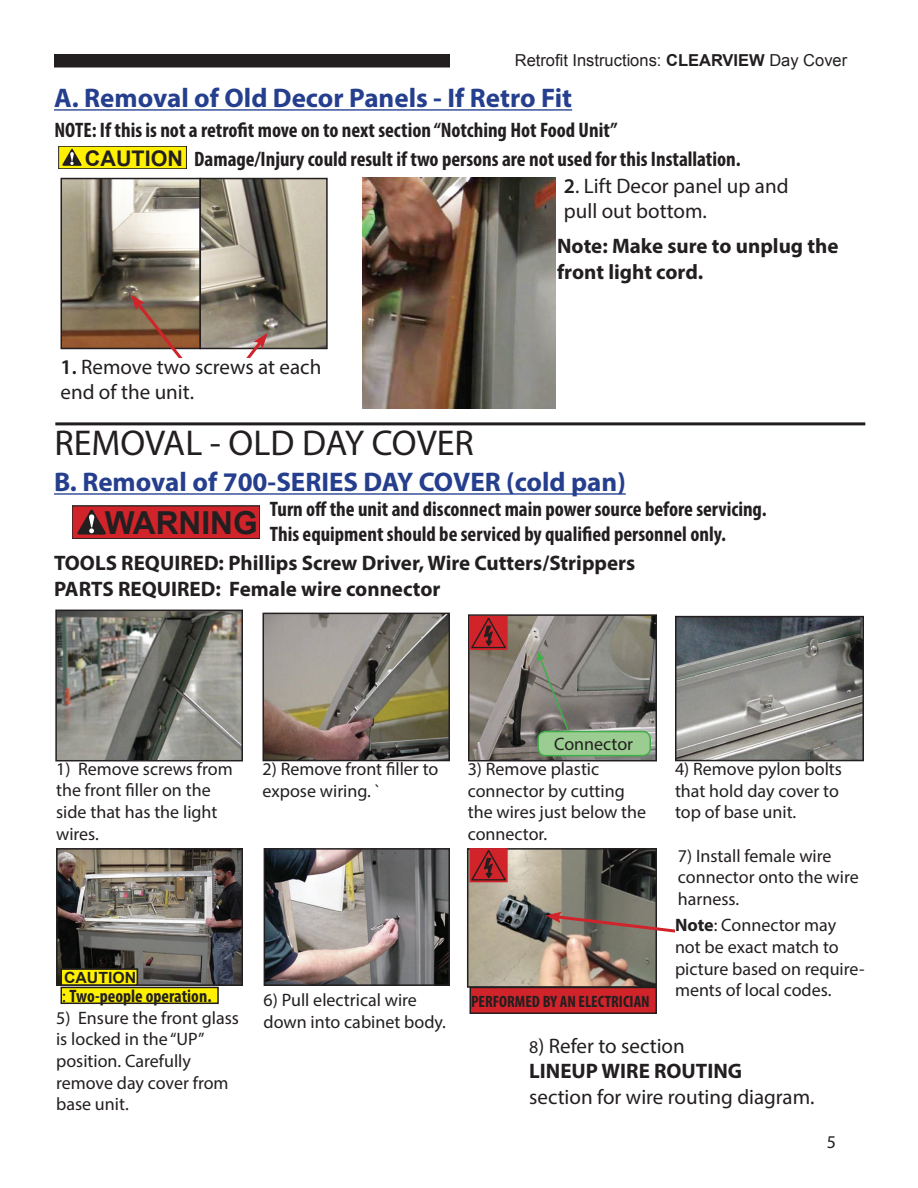
<style>
.page{position:relative;width:918px;height:1188px;background:#fff}
.page>*{position:absolute;margin:0;border:0;box-sizing:border-box;transform-origin:0 0}
.t1{font:36px "Myriad Pro";color:#231f20}
.t2{font:700 31.65px "Arial";color:#231f20}
.t3{font:700 27px "Myriad Pro";color:#253f8e}
.t4{font:700 condensed 21px/28.3px "Myriad Pro";color:#231f20}
.t5{font:700 21px/25.2px "Myriad Pro";color:#231f20}
.t6{font:21px/25.2px "Myriad Pro";color:#231f20}
.t7{font:18px/21.6px "Myriad Pro";color:#231f20}
.t8{font:700 condensed 18px "Myriad Pro";color:#231f20}
.t9{font:16.5px "Arial";color:#231f20}
.t10{font:700 condensed 16.5px "Myriad Pro";color:#231f20}
.t11{font:700 15.45px "Arial";color:#231f20}
.s1{font-weight:700}
.s2{font-family:"Arial";font-stretch:normal;font-size:21.45px}
.s3{font-weight:600}
.s4{font-weight:400;font-stretch:normal}
.s5{font-weight:400;font-size:18px}
.s6{font-weight:400}
</style>
<div class="page">
<div style="left:54px;top:54px;width:396px;height:14px;background:#231f20"></div>
<hr style="left:54px;top:493px;width:572px;height:2px;background:#253f8e">
<div style="left:72px;top:506px;width:188px;height:33px;background:#d1232a"></div>
<svg style="left:77px;top:510px;width:29px;height:25px"></svg>
<div style="left:72px;top:506px;width:188px;height:33px;border:1px solid #231f20"></div>
<img style="left:58px;top:613px;width:182px;height:145px">
<div style="left:55px;top:610px;width:188px;height:151px;border:2px solid #231f20"></div>
<img style="left:265px;top:616px;width:182px;height:142px">
<div style="left:262px;top:613px;width:188px;height:148px;border:2px solid #231f20"></div>
<img style="left:471px;top:617px;width:183px;height:141px">
<div style="left:468px;top:614px;width:189px;height:147px;border:2px solid #231f20"></div>
<img style="left:678px;top:619px;width:183px;height:139px">
<div style="left:675px;top:616px;width:189px;height:145px;border:2px solid #231f20"></div>
<img style="left:59px;top:851px;width:181px;height:132px">
<div style="left:56px;top:848px;width:187px;height:138px;border:2px solid #231f20"></div>
<img style="left:267px;top:851px;width:180px;height:132px">
<div style="left:264px;top:848px;width:186px;height:138px;border:2px solid #231f20"></div>
<img style="left:470px;top:851px;width:184px;height:134px">
<div style="left:467px;top:848px;width:190px;height:140px;border:2px solid #231f20"></div>
<svg style="left:473px;top:619px;width:32px;height:28px"></svg>
<div style="left:470px;top:616px;width:38px;height:34px;border:2px solid #d1232a"></div>
<svg style="left:473px;top:851px;width:32px;height:28px"></svg>
<div style="left:470px;top:848px;width:38px;height:34px;border:2px solid #d1232a"></div>
<svg style="left:537px;top:651px;width:35px;height:85px;background:#818279"></svg>
<div style="left:538px;top:732px;width:112px;height:24px;background:#9bcc91;border-radius:8px"></div>
<div style="left:537px;top:731px;width:114px;height:25px;border:2px solid #40ae49;border-radius:8px"></div>
<div style="left:61px;top:969px;width:76px;height:16px;background:#fff101"></div>
<div style="left:61px;top:968px;width:77px;height:18px;border:2px solid #231f20"></div>
<div style="left:61px;top:987px;width:157px;height:16px;background:#fff101"></div>
<div style="left:61px;top:987px;width:158px;height:17px;border:2px solid #231f20"></div>
<div style="left:470px;top:987px;width:186px;height:26px;background:#d1232a"></div>
<div style="left:470px;top:987px;width:187px;height:27px;border:2px solid #231f20"></div>
<svg style="left:546px;top:912px;width:129px;height:28px;background:#927c74"></svg>
<hr style="left:54px;top:109px;width:518px;height:2px;background:#253f8e">
<div style="left:59px;top:146px;width:127px;height:23px;background:#fff101"></div>
<svg style="left:62px;top:149px;width:20px;height:17px"></svg>
<div style="left:59px;top:146px;width:127px;height:23px;border:1px solid #231f20"></div>
<img style="left:64px;top:181px;width:134px;height:165px">
<div style="left:61px;top:178px;width:140px;height:171px;border:2px solid #231f20"></div>
<svg style="left:203px;top:181px;width:122px;height:165px;background:#938b7c"></svg>
<div style="left:200px;top:178px;width:128px;height:171px;border:2px solid #231f20"></div>
<svg style="left:131px;top:294px;width:72px;height:64px;background:#977661"></svg>
<svg style="left:226px;top:333px;width:42px;height:25px"></svg>
<img style="left:363px;top:178px;width:192px;height:231px">
<hr style="left:55px;top:422px;width:810px;height:3px;background:#231f20">
<p class="t9" style="left:515px;top:49px;width:334px">Retrofit Instructions: <span class="s1">CLEARVIEW</span> Day Cover</p>
<h3 class="t3" style="left:54px;top:81px;width:520px">A. Removal of Old Decor Panels - If Retro Fit</h3>
<p class="t4" style="left:85px;top:116px;width:657px;text-indent:-31px">NOTE: If this is not a retrofit move on to next section “Notching Hot Food Unit”<br><span class="s2">CAUTION</span> Damage/Injury could result if two persons are not used for this Installation.</p>
<p class="t6" style="left:61px;top:354px;width:262px"><span class="s3">1.</span> Remove two screws at each end of the unit.</p>
<p class="t6" style="left:564px;top:173px;width:226px"><span class="s3">2</span>. Lift Decor panel up and pull out bottom.</p>
<p class="t5" style="left:557px;top:233px;width:283px">Note: Make sure to unplug the front light cord.</p>
<h1 class="t1" style="left:54px;top:420px;width:421px">REMOVAL - OLD DAY COVER</h1>
<h3 class="t3" style="left:54px;top:465px;width:573px">B. Removal of 700-SERIES DAY COVER (cold pan)</h3>
<p class="t4" style="left:270px;top:494px;width:498px">Turn off the unit and disconnect main power source before servicing.</p>
<h2 class="t2" style="left:105px;top:502px;width:154px">WARNING</h2>
<p class="t4" style="left:270px;top:519px;width:458px">This equipment should be serviced by qualified personnel only.</p>
<p class="t5" style="left:54px;top:550px;width:583px">TOOLS REQUIRED: Phillips Screw Driver, Wire Cutters/Strippers<br>PARTS REQUIRED: Female wire connector</p>
<p class="t7" style="left:554px;top:733px;width:81px">Connector</p>
<p class="t7" style="left:56px;top:758px;width:178px">1) Remove screws from the front filler on the side that has the light wires.</p>
<p class="t7" style="left:263px;top:758px;width:177px">2) Remove front filler to expose wiring. `</p>
<p class="t7" style="left:468px;top:758px;width:180px">3) Remove plastic connector by cutting the wires just below the connector.</p>
<p class="t7" style="left:675px;top:758px;width:169px">4) Remove pylon bolts that hold day cover to top of base unit.</p>
<p class="t7" style="left:678px;top:845px;width:182px">7) Install female wire connector onto the wire harness.</p>
<p class="t7" style="left:675px;top:914px;width:191px"><span class="s1">Note</span>: Connector may not be exact match to picture based on require&shy;ments of local codes.</p>
<p class="t11" style="left:64px;top:967px;width:74px">CAUTION</p>
<p class="t8" style="left:62px;top:984px;width:151px"><span class="s4">:</span> Two-people operation.</p>
<p class="t7" style="left:264px;top:989px;width:184px">6) Pull electrical wire down into cabinet body.</p>
<p class="t10" style="left:471px;top:991px;width:180px">PERFORMED BY AN ELECTRICIAN</p>
<p class="t7" style="left:56px;top:1007px;width:184px">5) Ensure the front glass is locked in the “UP” position. Carefully remove day cover from base unit.</p>
<p class="t5" style="left:529px;top:1033px;width:215px"><span class="s5">8</span><span class="s6">) Refer to section<br></span>LINEUP WIRE ROUTING</p>
<p class="t6" style="left:529px;top:1084px;width:287px">section for wire routing diagram.</p>
<p class="t7" style="left:827px;top:1130px;width:11px">5</p>
</div>
